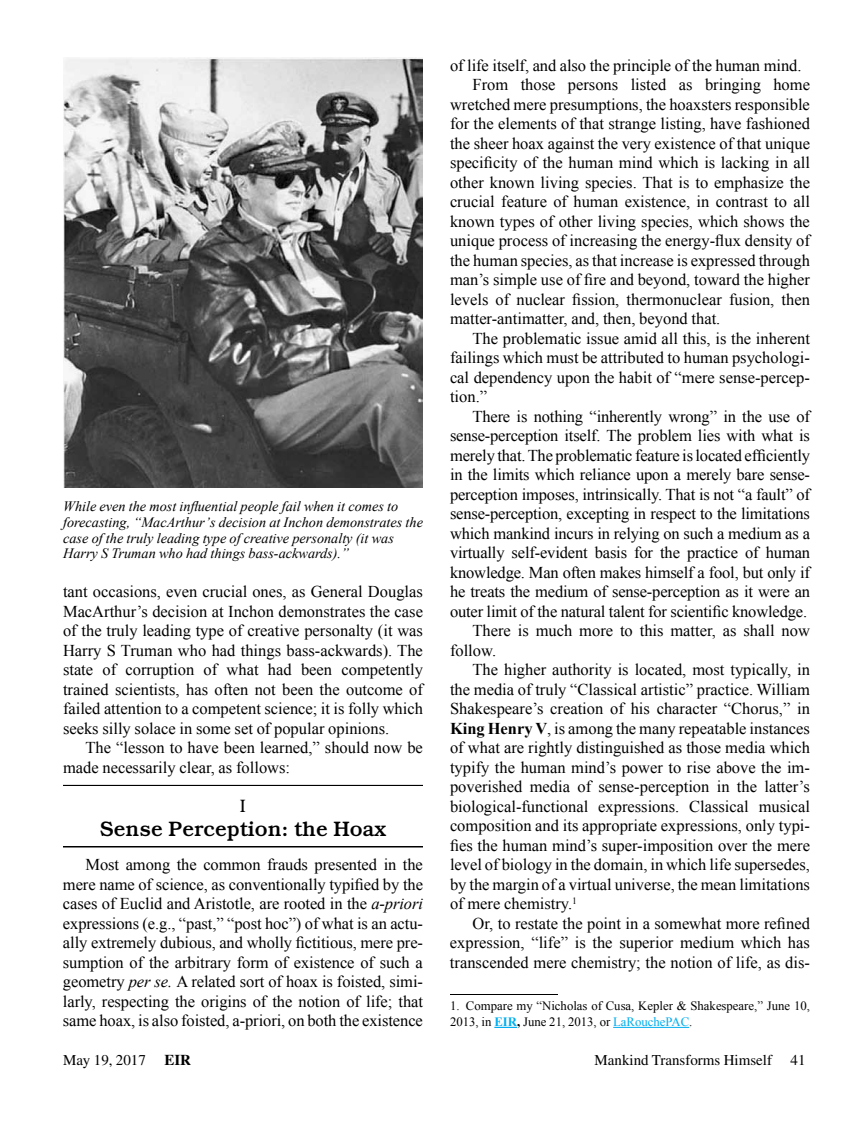
<style>
.page{position:relative;width:864px;height:1134px;background:#fff}
.page>*{position:absolute;margin:0;border:0;box-sizing:border-box;transform-origin:0 0}
.t1{font:500 21px "Bookman";color:#000}
.t2{font:300 18px "Bookman";color:#000}
.t3{font:16.5px/19.5px "Times New Roman";color:#000;text-align:justify}
.t4{font:15px "Times";color:#000}
.t5{font:italic 14.25px/15.8px "Times New Roman";color:#000}
.t6{font:12.75px/15.8px "Times New Roman";color:#000}
.s1{font-style:italic}
.s2{font-weight:700}
.s3{font-weight:700;color:#00aeef}
.s4{color:#00aeef}
</style>
<div class="page">
<hr style="left:63px;top:785px;width:360px;height:1px;background:#000">
<hr style="left:63px;top:846px;width:360px;height:2px;background:#000">
<hr style="left:450px;top:994px;width:108px;height:1px;background:#000">
<svg style="left:494px;top:1027px;width:23px;height:1px"></svg>
<hr style="left:613px;top:1027px;width:76px;height:1px;background:#00aeef">
<img style="left:63px;top:58px;width:360px;height:430px">
<p class="t5" style="left:63px;top:498px;width:361px">While even the most influential people fail when it comes to forecasting, “MacArthur’s decision at Inchon demonstrates the case of the truly leading type of creative personalty (it was Harry S Truman who had things bass-ackwards).”</p>
<p class="t3" style="left:63px;top:581px;width:362px">tant occasions, even crucial ones, as General Douglas MacArthur’s decision at Inchon demonstrates the case of the truly leading type of creative personalty (it was Harry S Truman who had things bass-ackwards). The state of corruption of what had been competently trained scientists, has often not been the outcome of failed attention to a competent science; it is folly which seeks silly solace in some set of popular opinions.</p>
<p class="t3" style="left:63px;top:737px;width:361px;text-indent:23px">The “lesson to have been learned,” should now be made necessarily clear, as follows:</p>
<p class="t2" style="left:240px;top:795px;width:8px">I</p>
<p class="t1" style="left:100px;top:816px;width:288px">Sense Perception: the Hoax</p>
<p class="t3" style="left:63px;top:854px;width:362px;text-indent:23px">Most among the common frauds presented in the mere name of science, as conventionally typified by the cases of Euclid and Aristotle, are rooted in the <span class="s1">a-priori </span>expressions (e.g., “past,” “post hoc”) of what is an actu&shy;ally extremely dubious, and wholly fictitious, mere pre&shy;sumption of the arbitrary form of existence of such a geometry <span class="s1">per se.</span> A related sort of hoax is foisted, simi&shy;larly, respecting the origins of the notion of life; that same hoax, is also foisted, a-priori, on both the existence</p>
<p class="t3" style="left:450px;top:55px;width:353px">of life itself, and also the principle of the human mind.</p>
<p class="t3" style="left:473px;top:75px;width:339px">From those persons listed as bringing home</p>
<p class="t3" style="left:450px;top:94px;width:361px">wretched mere presumptions, the hoaxsters responsible</p>
<p class="t3" style="left:450px;top:114px;width:361px">for the elements of that strange listing, have fashioned</p>
<p class="t3" style="left:450px;top:133px;width:361px">the sheer hoax against the very existence of that unique</p>
<p class="t3" style="left:450px;top:153px;width:362px">specificity of the human mind which is lacking in all</p>
<p class="t3" style="left:450px;top:172px;width:361px">other known living species. That is to emphasize the</p>
<p class="t3" style="left:450px;top:192px;width:361px">crucial feature of human existence, in contrast to all</p>
<p class="t3" style="left:450px;top:211px;width:361px">known types of other living species, which shows the</p>
<p class="t3" style="left:450px;top:231px;width:361px">unique process of increasing the energy-flux density of</p>
<p class="t3" style="left:450px;top:250px;width:362px">the human species, as that increase is expressed through</p>
<p class="t3" style="left:450px;top:270px;width:361px">man’s simple use of fire and beyond, toward the higher</p>
<p class="t3" style="left:450px;top:289px;width:362px">levels of nuclear fission, thermonuclear fusion, then</p>
<p class="t3" style="left:450px;top:309px;width:272px">matter-antimatter, and, then, beyond that.</p>
<p class="t3" style="left:473px;top:328px;width:339px">The problematic issue amid all this, is the inherent</p>
<p class="t3" style="left:450px;top:348px;width:361px">failings which must be attributed to human psychologi-</p>
<p class="t3" style="left:450px;top:367px;width:362px">cal dependency upon the habit of “mere sense-percep-</p>
<p class="t3" style="left:450px;top:387px;width:39px">tion.”</p>
<p class="t3" style="left:473px;top:406px;width:339px">There is nothing “inherently wrong” in the use of</p>
<p class="t3" style="left:450px;top:426px;width:361px">sense-perception itself. The problem lies with what is</p>
<p class="t3" style="left:450px;top:445px;width:362px">merely that. The problematic feature is located efficiently</p>
<p class="t3" style="left:450px;top:465px;width:362px">in the limits which reliance upon a merely bare sense-</p>
<p class="t3" style="left:450px;top:484px;width:361px">perception imposes, intrinsically. That is not “a fault” of</p>
<p class="t3" style="left:450px;top:504px;width:362px">sense-perception, excepting in respect to the limitations</p>
<p class="t3" style="left:450px;top:523px;width:362px">which mankind incurs in relying on such a medium as a</p>
<p class="t3" style="left:450px;top:543px;width:362px">virtually self-evident basis for the practice of human</p>
<p class="t3" style="left:450px;top:562px;width:361px">knowledge. Man often makes himself a fool, but only if</p>
<p class="t3" style="left:450px;top:582px;width:362px">he treats the medium of sense-perception as it were an</p>
<p class="t3" style="left:450px;top:601px;width:359px">outer limit of the natural talent for scientific knowledge.</p>
<p class="t3" style="left:473px;top:621px;width:339px">There is much more to this matter, as shall now</p>
<p class="t3" style="left:450px;top:640px;width:48px">follow.</p>
<p class="t3" style="left:473px;top:660px;width:339px">The higher authority is located, most typically, in</p>
<p class="t3" style="left:450px;top:679px;width:362px">the media of truly “Classical artistic” practice. William</p>
<p class="t3" style="left:450px;top:699px;width:361px">Shakespeare’s creation of his character “Chorus,” in</p>
<p class="t3" style="left:450px;top:718px;width:362px"><span class="s2">King Henry V</span>, is among the many repeatable instances</p>
<p class="t3" style="left:450px;top:738px;width:362px">of what are rightly distinguished as those media which</p>
<p class="t3" style="left:450px;top:757px;width:361px">typify the human mind’s power to rise above the im-</p>
<p class="t3" style="left:450px;top:777px;width:361px">poverished media of sense-perception in the latter’s</p>
<p class="t3" style="left:450px;top:796px;width:362px">biological-functional expressions. Classical musical</p>
<p class="t3" style="left:450px;top:816px;width:362px">composition and its appropriate expressions, only typi-</p>
<p class="t3" style="left:450px;top:835px;width:362px">fies the human mind’s super-imposition over the mere</p>
<p class="t3" style="left:450px;top:855px;width:362px">level of biology in the domain, in which life supersedes,</p>
<p class="t3" style="left:450px;top:874px;width:362px">by the margin of a virtual universe, the mean limitations</p>
<p class="t3" style="left:450px;top:894px;width:129px">of mere chemistry.<sup>1</sup></p>
<p class="t3" style="left:472px;top:913px;width:339px">Or, to restate the point in a somewhat more refined</p>
<p class="t3" style="left:450px;top:932px;width:361px">expression, “life” is the superior medium which has</p>
<p class="t3" style="left:450px;top:952px;width:361px">transcended mere chemistry; the notion of life, as dis-</p>
<p class="t6" style="left:450px;top:998px;width:361px">1. Compare my “Nicholas of Cusa, Kepler &amp; Shakespeare,” June 10,<br>2013, in <span class="s3">EIR</span><span class="s2">,</span> June 21, 2013, or <span class="s4">LaRouchePAC</span>.</p>
<p class="t4" style="left:63px;top:1052px;width:130px">May 19, 2017 <span class="s2">EIR</span></p>
<p class="t4" style="left:595px;top:1052px;width:212px">Mankind Transforms Himself 41</p>
</div>
